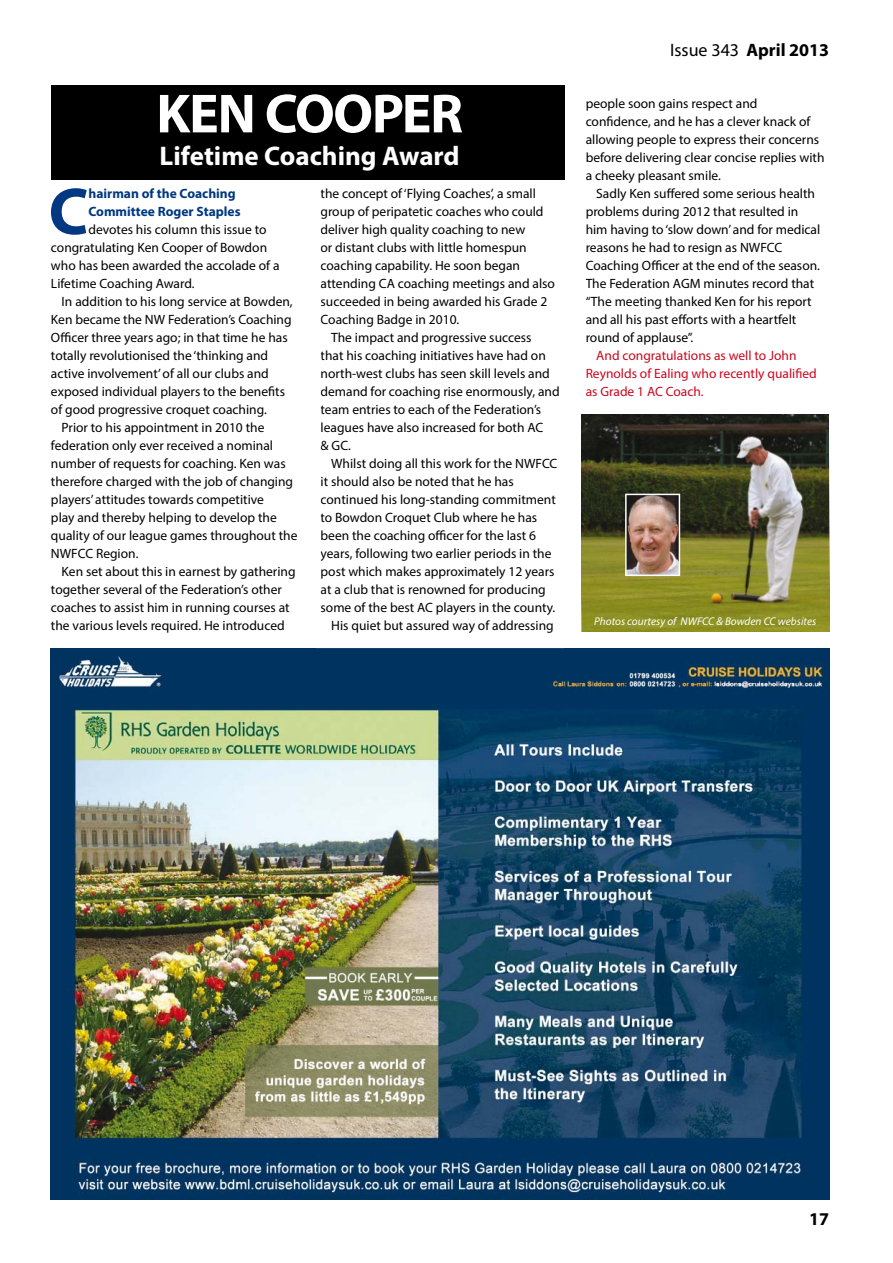
<style>
.page{position:relative;width:893px;height:1263px;background:#fff}
.page>*{position:absolute;margin:0;border:0;box-sizing:border-box;transform-origin:0 0}
.t1{font:700 66.9px "Myriad Pro";color:#003882}
.t2{font:700 55.5px "Myriad Pro";letter-spacing:-.02em;color:#fff}
.t3{font:700 27px "Myriad Pro";color:#fff}
.t4{font:700 18px "Myriad Pro";color:#000}
.t5{font:13.5px/18px "Myriad Pro";color:#000}
.t6{font:13.5px/18px "Myriad Pro";color:#cc071e}
.t7{font:700 13.5px/18px "Myriad Pro";color:#003882}
.t8{font:italic 11.25px "Myriad Pro";color:#fff}
.s1{font-weight:400}
</style>
<div class="page">
<img style="left:581px;top:414px;width:248px;height:218px">
<img style="left:628px;top:497px;width:49px;height:76px">
<div style="left:625px;top:494px;width:55px;height:82px;border:2px solid #fff"></div>
<img style="left:51px;top:648px;width:778px;height:551px">
<div style="left:51px;top:85px;width:513px;height:95px;background:#000"></div>
<h2 class="t2" style="left:156px;top:93px;width:308px">KEN COOPER</h2>
<h3 class="t3" style="left:160px;top:146px;width:302px">Lifetime Coaching Award</h3>
<h1 class="t1" style="left:49px;top:187px;width:41px">C</h1>
<p class="t7" style="left:88px;top:186px;width:154px">hairman of the Coaching<br>Committee Roger Staples</p>
<p class="t5" style="left:51px;top:222px;width:230px;text-indent:37px">devotes his column this issue to congratulating Ken Cooper of Bowdon who has been awarded the accolade of a<br>Lifetime Coaching Award.</p>
<p class="t5" style="left:62px;top:294px;width:233px">In addition to his long service at Bowden,</p>
<p class="t5" style="left:51px;top:312px;width:242px">Ken became the NW Federation’s Coaching</p>
<p class="t5" style="left:51px;top:330px;width:238px">Officer three years ago; in that time he has</p>
<p class="t5" style="left:51px;top:348px;width:219px">totally revolutionised the ‘thinking and</p>
<p class="t5" style="left:51px;top:366px;width:219px">active involvement’ of all our clubs and</p>
<p class="t5" style="left:51px;top:384px;width:236px">exposed individual players to the benefits</p>
<p class="t5" style="left:51px;top:402px;width:217px">of good progressive croquet coaching.</p>
<p class="t5" style="left:62px;top:420px;width:204px">Prior to his appointment in 2010 the</p>
<p class="t5" style="left:51px;top:438px;width:223px">federation only ever received a nominal</p>
<p class="t5" style="left:51px;top:456px;width:236px">number of requests for coaching. Ken was</p>
<p class="t5" style="left:51px;top:474px;width:244px">therefore charged with the job of changing</p>
<p class="t5" style="left:51px;top:492px;width:214px">players’ attitudes towards competitive</p>
<p class="t5" style="left:51px;top:510px;width:227px">play and thereby helping to develop the</p>
<p class="t5" style="left:51px;top:528px;width:248px">quality of our league games throughout the</p>
<p class="t5" style="left:51px;top:546px;width:89px">NWFCC Region.</p>
<p class="t5" style="left:62px;top:564px;width:235px">Ken set about this in earnest by gathering</p>
<p class="t5" style="left:51px;top:582px;width:232px">together several of the Federation’s other</p>
<p class="t5" style="left:51px;top:600px;width:240px">coaches to assist him in running courses at</p>
<p class="t5" style="left:51px;top:618px;width:235px">the various levels required. He introduced</p>
<p class="t5" style="left:321px;top:186px;width:217px">the concept of ‘Flying Coaches’, a small</p>
<p class="t5" style="left:321px;top:204px;width:224px">group of peripatetic coaches who could</p>
<p class="t5" style="left:321px;top:222px;width:206px">deliver high quality coaching to new</p>
<p class="t5" style="left:321px;top:240px;width:208px">or distant clubs with little homespun</p>
<p class="t5" style="left:321px;top:258px;width:201px">coaching capability. He soon began</p>
<p class="t5" style="left:321px;top:276px;width:236px">attending CA coaching meetings and also</p>
<p class="t5" style="left:321px;top:294px;width:228px">succeeded in being awarded his Grade 2</p>
<p class="t5" style="left:321px;top:312px;width:140px">Coaching Badge in 2010.</p>
<p class="t5" style="left:331px;top:330px;width:202px">The impact and progressive success</p>
<p class="t5" style="left:321px;top:348px;width:227px">that his coaching initiatives have had on</p>
<p class="t5" style="left:321px;top:366px;width:231px">north-west clubs has seen skill levels and</p>
<p class="t5" style="left:321px;top:384px;width:241px">demand for coaching rise enormously, and</p>
<p class="t5" style="left:321px;top:402px;width:222px">team entries to each of the Federation’s</p>
<p class="t5" style="left:321px;top:420px;width:224px">leagues have also increased for both AC</p>
<p class="t5" style="left:321px;top:438px;width:32px">&amp; GC.</p>
<p class="t5" style="left:331px;top:456px;width:228px">Whilst doing all this work for the NWFCC</p>
<p class="t5" style="left:321px;top:474px;width:195px">it should also be noted that he has</p>
<p class="t5" style="left:321px;top:492px;width:237px">continued his long-standing commitment</p>
<p class="t5" style="left:321px;top:510px;width:218px">to Bowdon Croquet Club where he has</p>
<p class="t5" style="left:321px;top:528px;width:217px">been the coaching officer for the last 6</p>
<p class="t5" style="left:321px;top:546px;width:232px">years, following two earlier periods in the</p>
<p class="t5" style="left:321px;top:564px;width:235px">post which makes approximately 12 years</p>
<p class="t5" style="left:321px;top:582px;width:227px">at a club that is renowned for producing</p>
<p class="t5" style="left:321px;top:600px;width:236px">some of the best AC players in the county.</p>
<p class="t5" style="left:331px;top:618px;width:224px">His quiet but assured way of addressing</p>
<h3 class="t4" style="left:670px;top:43px;width:161px"><span class="s1">Issue 343</span> April 2013</h3>
<p class="t5" style="left:586px;top:96px;width:240px">people soon gains respect and confidence, and he has a clever knack of allowing people to express their concerns before delivering clear concise replies with a cheeky pleasant smile.</p>
<p class="t5" style="left:586px;top:186px;width:236px;text-indent:11px">Sadly Ken suffered some serious health problems during 2012 that resulted in him having to ‘slow down’ and for medical reasons he had to resign as NWFCC Coaching Officer at the end of the season.<br>The Federation AGM minutes record that “The meeting thanked Ken for his report and all his past efforts with a heartfelt round of applause”.</p>
<p class="t6" style="left:586px;top:348px;width:233px;text-indent:11px">And congratulations as well to John<br>Reynolds of Ealing who recently qualified as Grade 1 AC Coach.</p>
<p class="t8" style="left:594px;top:617px;width:224px">Photos courtesy of NWFCC &amp; Bowden CC websites</p>
<h3 class="t4" style="left:809px;top:1213px;width:21px">17</h3>
</div>
